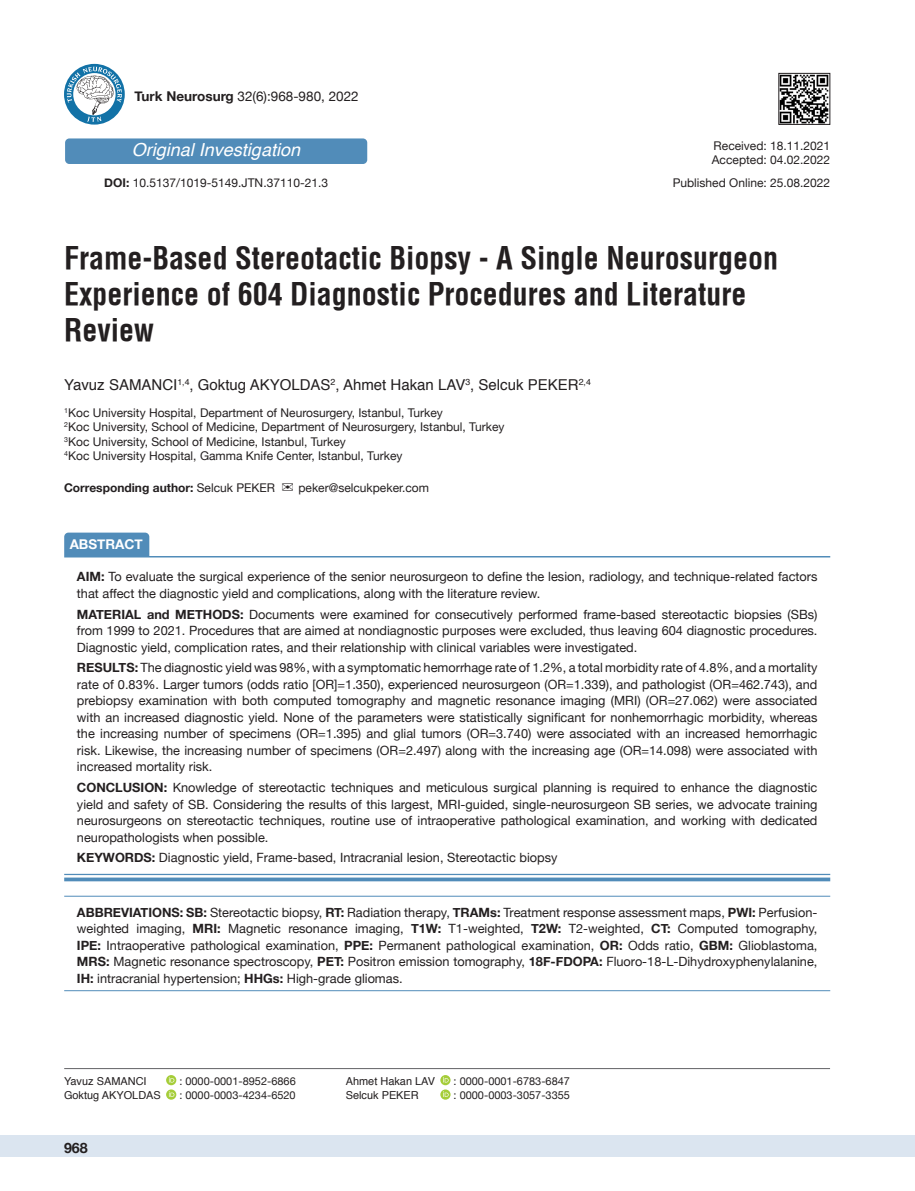
<style>
.page{position:relative;width:915px;height:1191px;background:#fff}
.page>*{position:absolute;margin:0;border:0;box-sizing:border-box;transform-origin:0 0}
.t1{font:700 30px/36px "Helvetica Condens";color:#231f20}
.t2{font:italic 18px "Helvetica";color:#fff}
.t3{font:15px "Helvetica";color:#231f20}
.t4{font:700 14.25px "Helvetica Neue";color:#231f20}
.t5{font:13.5px "Helvetica Neue";color:#231f20}
.t6{font:700 13.5px "Helvetica Neue";color:#fff}
.t7{font:12.75px/16.5px "Helvetica Neue";color:#231f20;text-align:justify}
.t8{font:12px "Helvetica Neue";color:#231f20}
.t9{font:700 12px "Helvetica Neue";color:#231f20}
.t10{font:10.95px "Helvetica Neue";color:#231f20}
.t11{font:10.95px "Helvetica";color:#231f20}
.s1{font-weight:700}
.s2{font-weight:400}
</style>
<div class="page">
<div style="left:0;top:1135px;width:914px;height:22px;background:#dbe5f0"></div>
<hr style="left:64px;top:1068px;width:765px;height:1px;background:#636366">
<div style="left:64px;top:532px;width:85px;height:24px;background:#518cb9"></div>
<div style="left:64px;top:874px;width:766px;height:7px;background:#f7f9fb"></div>
<hr style="left:64px;top:556px;width:766px;height:1px;background:#518cb9">
<hr style="left:64px;top:874px;width:766px;height:1px;background:#518cb9">
<svg style="left:64px;top:877px;width:766px;height:4px;background:#6a9cc3"></svg>
<hr style="left:64px;top:896px;width:766px;height:1px;background:#518cb9">
<hr style="left:64px;top:990px;width:766px;height:1px;background:#518cb9">
<img style="left:780px;top:75px;width:47px;height:48px">
<div style="left:778px;top:73px;width:51px;height:52px;border:1px solid #231f20"></div>
<svg style="left:166px;top:1075px;width:10px;height:10px"></svg>
<svg style="left:169px;top:1077px;width:5px;height:5px"></svg>
<svg style="left:166px;top:1089px;width:10px;height:10px"></svg>
<svg style="left:169px;top:1091px;width:5px;height:5px"></svg>
<svg style="left:440px;top:1075px;width:10px;height:10px"></svg>
<svg style="left:443px;top:1077px;width:5px;height:5px"></svg>
<svg style="left:440px;top:1089px;width:10px;height:10px"></svg>
<svg style="left:443px;top:1091px;width:5px;height:5px"></svg>
<svg style="left:64px;top:64px;width:61px;height:61px"></svg>
<svg style="left:67px;top:67px;width:55px;height:55px"></svg>
<div style="left:65px;top:138px;width:302px;height:26px;background:#518cb9;border-radius:4px"></div>
<p class="t5" style="left:134px;top:86px;width:225px"><span class="s1">Turk Neurosurg</span> 32(6):968-980, 2022</p>
<p class="t2" style="left:132px;top:136px;width:170px">Original Investigation</p>
<p class="t8" style="left:104px;top:174px;width:225px"><span class="s1">DOI:</span> 10.5137/1019-5149.JTN.37110-21.3</p>
<p class="t8" style="left:713px;top:137px;width:118px">Received: 18.11.2021</p>
<p class="t8" style="left:711px;top:151px;width:120px">Accepted: 04.02.2022</p>
<p class="t8" style="left:672px;top:174px;width:159px">Published Online: 25.08.2022</p>
<p class="t1" style="left:64px;top:240px;width:715px">Frame-Based Stereotactic Biopsy - A Single Neurosurgeon<br>Experience of 604 Diagnostic Procedures and Literature<br>Review</p>
<p class="t3" style="left:64px;top:373px;width:528px">Yavuz SAMANCI<sup>1,4</sup>, Goktug AKYOLDAS<sup>2</sup>, Ahmet Hakan LAV<sup>3</sup>, Selcuk PEKER<sup>2,4</sup></p>
<p class="t8" style="left:64px;top:404px;width:380px"><sup>1</sup>Koc University Hospital, Department of Neurosurgery, Istanbul, Turkey</p>
<p class="t8" style="left:64px;top:418px;width:441px"><sup>2</sup>Koc University, School of Medicine, Department of Neurosurgery, Istanbul, Turkey</p>
<p class="t8" style="left:64px;top:433px;width:283px"><sup>3</sup>Koc University, School of Medicine, Istanbul, Turkey</p>
<p class="t8" style="left:64px;top:447px;width:339px"><sup>4</sup>Koc University Hospital, Gamma Knife Center, Istanbul, Turkey</p>
<p class="t9" style="left:64px;top:478px;width:212px">Corresponding author: <span class="s2">Selcuk PEKER</span></p>
<p class="t8" style="left:298px;top:479px;width:132px">peker@selcukpeker.com</p>
<p class="t6" style="left:70px;top:534px;width:75px">ABSTRACT</p>
<p class="t7" style="left:77px;top:569px;width:741px"><span class="s1">AIM:</span> To evaluate the surgical experience of the senior neurosurgeon to define the lesion, radiology, and technique-related factors that affect the diagnostic yield and complications, along with the literature review.</p>
<p class="t7" style="left:77px;top:606px;width:741px"><span class="s1">MATERIAL and METHODS:</span> Documents were examined for consecutively performed frame-based stereotactic biopsies (SBs) from 1999 to 2021. Procedures that are aimed at nondiagnostic purposes were excluded, thus leaving 604 diagnostic procedures.<br>Diagnostic yield, complication rates, and their relationship with clinical variables were investigated.</p>
<p class="t7" style="left:77px;top:660px;width:741px"><span class="s1">RESULTS:</span> The diagnostic yield was 98%, with a symptomatic hemorrhage rate of 1.2%, a total morbidity rate of 4.8%, and a mortality rate of 0.83%. Larger tumors (odds ratio [OR]=1.350), experienced neurosurgeon (OR=1.339), and pathologist (OR=462.743), and prebiopsy examination with both computed tomography and magnetic resonance imaging (MRI) (OR=27.062) were associated with an increased diagnostic yield. None of the parameters were statistically significant for nonhemorrhagic morbidity, whereas the increasing number of specimens (OR=1.395) and glial tumors (OR=3.740) were associated with an increased hemorrhagic risk. Likewise, the increasing number of specimens (OR=2.497) along with the increasing age (OR=14.098) were associated with increased mortality risk.</p>
<p class="t7" style="left:77px;top:780px;width:741px"><span class="s1">CONCLUSION:</span> Knowledge of stereotactic techniques and meticulous surgical planning is required to enhance the diagnostic yield and safety of SB. Considering the results of this largest, MRI-guided, single-neurosurgeon SB series, we advocate training neurosurgeons on stereotactic techniques, routine use of intraoperative pathological examination, and working with dedicated neuropathologists when possible.</p>
<p class="t7" style="left:77px;top:850px;width:482px"><span class="s1">KEYWORDS:</span> Diagnostic yield, Frame-based, Intracranial lesion, Stereotactic biopsy</p>
<p class="t7" style="left:77px;top:904px;width:741px"><span class="s1">ABBREVIATIONS: SB:</span> Stereotactic biopsy, <span class="s1">RT:</span> Radiation therapy, <span class="s1">TRAMs:</span> Treatment response assessment maps, <span class="s1">PWI:</span> Perfusion&shy;weighted imaging, <span class="s1">MRI:</span> Magnetic resonance imaging, <span class="s1">T1W:</span> T1-weighted, <span class="s1">T2W:</span> T2-weighted, <span class="s1">CT:</span> Computed tomography, <span class="s1">IPE:</span> Intraoperative pathological examination, <span class="s1">PPE:</span> Permanent pathological examination, <span class="s1">OR:</span> Odds ratio, <span class="s1">GBM:</span> Glioblastoma, <span class="s1">MRS:</span> Magnetic resonance spectroscopy, <span class="s1">PET:</span> Positron emission tomography, <span class="s1">18F-FDOPA:</span> Fluoro-18-L-Dihydroxyphenylalanine, <span class="s1">IH:</span> intracranial hypertension; <span class="s1">HHGs:</span> High-grade gliomas.</p>
<p class="t11" style="left:64px;top:1072px;width:84px">Yavuz SAMANCI</p>
<p class="t10" style="left:179px;top:1072px;width:118px">: 0000-0001-8952-6866</p>
<p class="t11" style="left:64px;top:1086px;width:98px">Goktug AKYOLDAS</p>
<p class="t10" style="left:179px;top:1087px;width:118px">: 0000-0003-4234-6520</p>
<p class="t4" style="left:64px;top:1137px;width:25px">968</p>
<p class="t11" style="left:345px;top:1072px;width:91px">Ahmet Hakan LAV</p>
<p class="t10" style="left:453px;top:1072px;width:118px">: 0000-0001-6783-6847</p>
<p class="t11" style="left:345px;top:1086px;width:75px">Selcuk PEKER</p>
<p class="t10" style="left:453px;top:1087px;width:118px">: 0000-0003-3057-3355</p>
</div>
